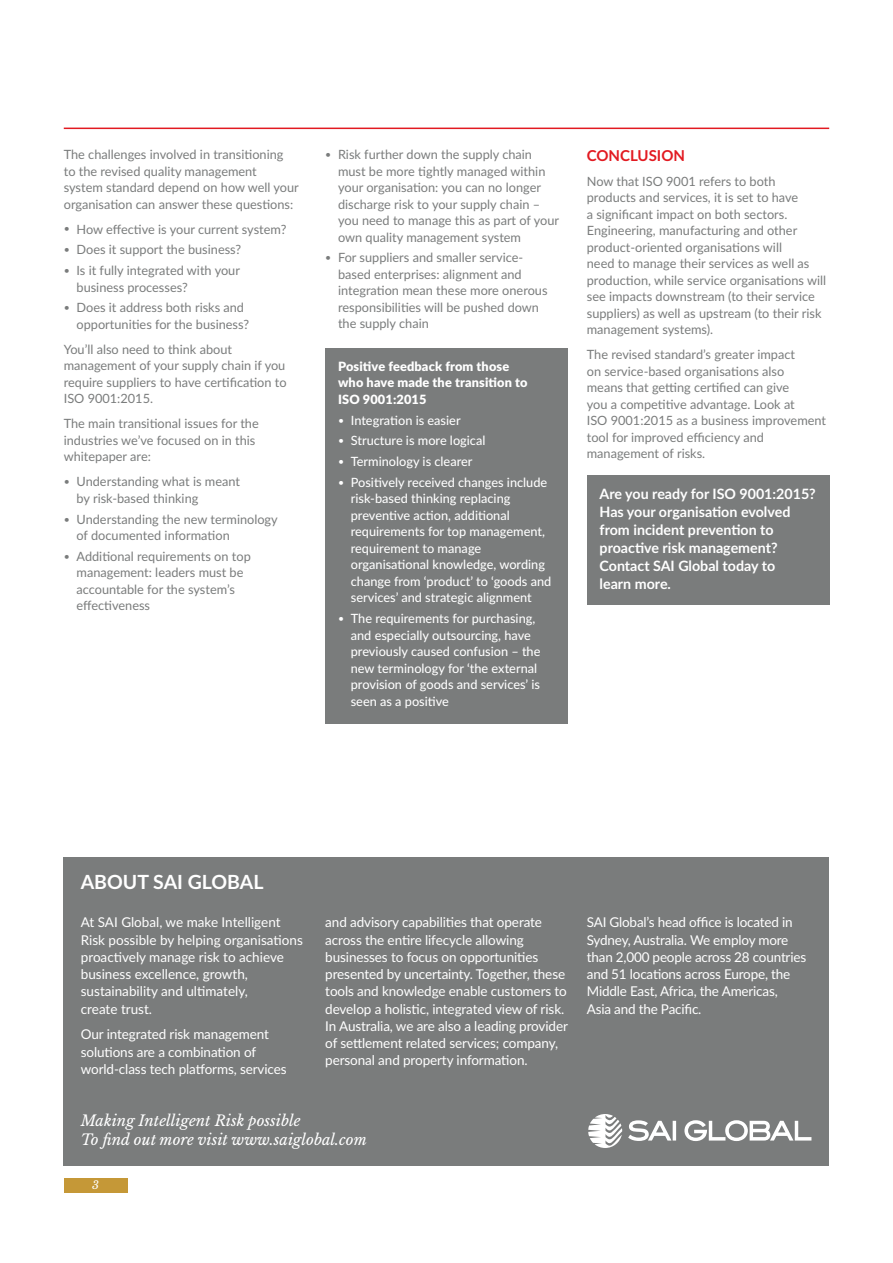
<style>
.page{position:relative;width:893px;height:1263px;background:#fff}
.page>*{position:absolute;margin:0;border:0;box-sizing:border-box;transform-origin:0 0}
.t1{font:700 19.5px "Lato";color:#fff}
.Body{font:italic 15px/19.5px "Libre Baskerville";color:#fff}
.t2{font:700 15px "Lato";color:#e21a21}
.t3{font:700 14.25px/18px "Lato";color:#fff}
.Body-2{font:13.5px/17.2px "Lato";letter-spacing:-.01em;color:#fff}
.Body-3{font:12.75px/16.5px "Lato";color:#7a7c7c}
.t4{font:500 12.75px/16.5px "Lato";color:#fff}
.t5{font:900 12.75px/16.5px "Lato";letter-spacing:.01em;color:#fff}
.t6{font:italic 11.25px "Libre Baskerville";color:#fff}
.s1{font-size:10.5px}
.s2{font-weight:400;font-size:10.5px}
</style>
<div class="page">
<div style="left:64px;top:1178px;width:64px;height:15px;background:#c59837"></div>
<hr style="left:64px;top:128px;width:765px;height:1px;background:#e21a21">
<div style="left:325px;top:348px;width:243px;height:375px;background:#7a7c7c"></div>
<div style="left:587px;top:475px;width:242px;height:129px;background:#7a7c7c"></div>
<div style="left:64px;top:857px;width:765px;height:308px;background:#7a7c7c"></div>
<svg style="left:588px;top:1114px;width:34px;height:34px"></svg>
<svg style="left:628px;top:1120px;width:48px;height:21px"></svg>
<svg style="left:684px;top:1120px;width:127px;height:21px"></svg>
<p class="Body-3" style="left:64px;top:146px;width:237px">The challenges involved in transitioning<br>to the revised quality management system standard depend on how well your organisation can answer these questions:</p>
<p class="Body-3" style="left:64px;top:220px;width:224px"><span class="s1">•</span> How effective is your current system?</p>
<p class="Body-3" style="left:64px;top:241px;width:179px"><span class="s1">•</span> Does it support the business?</p>
<p class="Body-3" style="left:77px;top:262px;width:165px;text-indent:-13px"><span class="s1">•</span> Is it fully integrated with your business processes?</p>
<p class="Body-3" style="left:77px;top:299px;width:174px;text-indent:-13px"><span class="s1">•</span> Does it address both risks and opportunities for the business?</p>
<p class="Body-3" style="left:64px;top:340px;width:224px">You’ll also need to think about management of your supply chain if you require suppliers to have certification to<br>ISO 9001:2015.</p>
<p class="Body-3" style="left:64px;top:415px;width:197px">The main transitional issues for the industries we’ve focused on in this whitepaper are:</p>
<p class="Body-3" style="left:77px;top:473px;width:165px;text-indent:-13px"><span class="s1">•</span> Understanding what is meant by risk-based thinking</p>
<p class="Body-3" style="left:77px;top:510px;width:203px;text-indent:-13px"><span class="s1">•</span> Understanding the new terminology of documented information</p>
<p class="Body-3" style="left:77px;top:547px;width:176px;text-indent:-13px"><span class="s1">•</span> Additional requirements on top management: leaders must be accountable for the system’s effectiveness</p>
<p class="Body-3" style="left:338px;top:146px;width:223px;text-indent:-13px"><span class="s1">•</span> Risk further down the supply chain must be more tightly managed within your organisation: you can no longer discharge risk to your supply chain – you need to manage this as part of your own quality management system</p>
<p class="Body-3" style="left:338px;top:249px;width:211px;text-indent:-13px"><span class="s1">•</span> For suppliers and smaller service&shy;based enterprises: alignment and integration mean these more onerous responsibilities will be pushed down the supply chain</p>
<p class="t5" style="left:338px;top:357px;width:191px">Positive feedback from those who have made the transition to<br>ISO 9001:2015</p>
<p class="t4" style="left:338px;top:411px;width:124px"><span class="s2">•</span> Integration is easier</p>
<p class="t4" style="left:338px;top:432px;width:149px"><span class="s2">•</span> Structure is more logical</p>
<p class="t4" style="left:338px;top:453px;width:136px"><span class="s2">•</span> Terminology is clearer</p>
<p class="t4" style="left:351px;top:473px;width:202px;text-indent:-13px"><span class="s2">•</span> Positively received changes include risk-based thinking replacing preventive action, additional requirements for top management, requirement to manage organisational knowledge, wording change from ‘product’ to ‘goods and services’ and strategic alignment</p>
<p class="t4" style="left:351px;top:610px;width:191px;text-indent:-13px"><span class="s2">•</span> The requirements for purchasing, and especially outsourcing, have previously caused confusion – the new terminology for ‘the external provision of goods and services’ is seen as a positive</p>
<h1 class="t2" style="left:587px;top:144px;width:100px">CONCLUSION</h1>
<p class="Body-3" style="left:587px;top:172px;width:241px">Now that ISO 9001 refers to both products and services, it is set to have<br>a significant impact on both sectors.<br>Engineering, manufacturing and other product-oriented organisations will<br>need to manage their services as well as production, while service organisations will see impacts downstream (to their service suppliers) as well as upstream (to their risk management systems).</p>
<p class="Body-3" style="left:587px;top:346px;width:241px">The revised standard’s greater impact<br>on service-based organisations also<br>means that getting certified can give<br>you a competitive advantage. Look at<br>ISO 9001:2015 as a business improvement tool for improved efficiency and management of risks.</p>
<p class="t3" style="left:600px;top:484px;width:218px">Are you ready for ISO 9001:2015?<br>Has your organisation evolved from incident prevention to proactive risk management?<br>Contact SAI Global today to<br>learn more.</p>
<p class="t1" style="left:81px;top:867px;width:184px">ABOUT SAI GLOBAL</p>
<p class="Body-2" style="left:81px;top:913px;width:224px">At SAI Global, we make Intelligent<br>Risk possible by helping organisations proactively manage risk to achieve business excellence, growth, sustainability and ultimately,<br>create trust.</p>
<p class="Body-2" style="left:81px;top:1025px;width:207px">Our integrated risk management solutions are a combination of world‑class tech platforms, services</p>
<p class="Body-2" style="left:325px;top:913px;width:244px">and advisory capabilities that operate across the entire lifecycle allowing businesses to focus on opportunities presented by uncertainty. Together, these tools and knowledge enable customers to develop a holistic, integrated view of risk.<br>In Australia, we are also a leading provider of settlement related services; company, personal and property information.</p>
<p class="Body-2" style="left:587px;top:913px;width:221px">SAI Global’s head office is located in Sydney, Australia. We employ more than 2,000 people across 28 countries and 51 locations across Europe, the Middle East, Africa, the Americas,<br>Asia and the Pacific.</p>
<p class="Body" style="left:81px;top:1110px;width:287px">Making Intelligent Risk possible<br>To find out more visit www.saiglobal.com</p>
<p class="t6" style="left:92px;top:1178px;width:8px">3</p>
</div>
